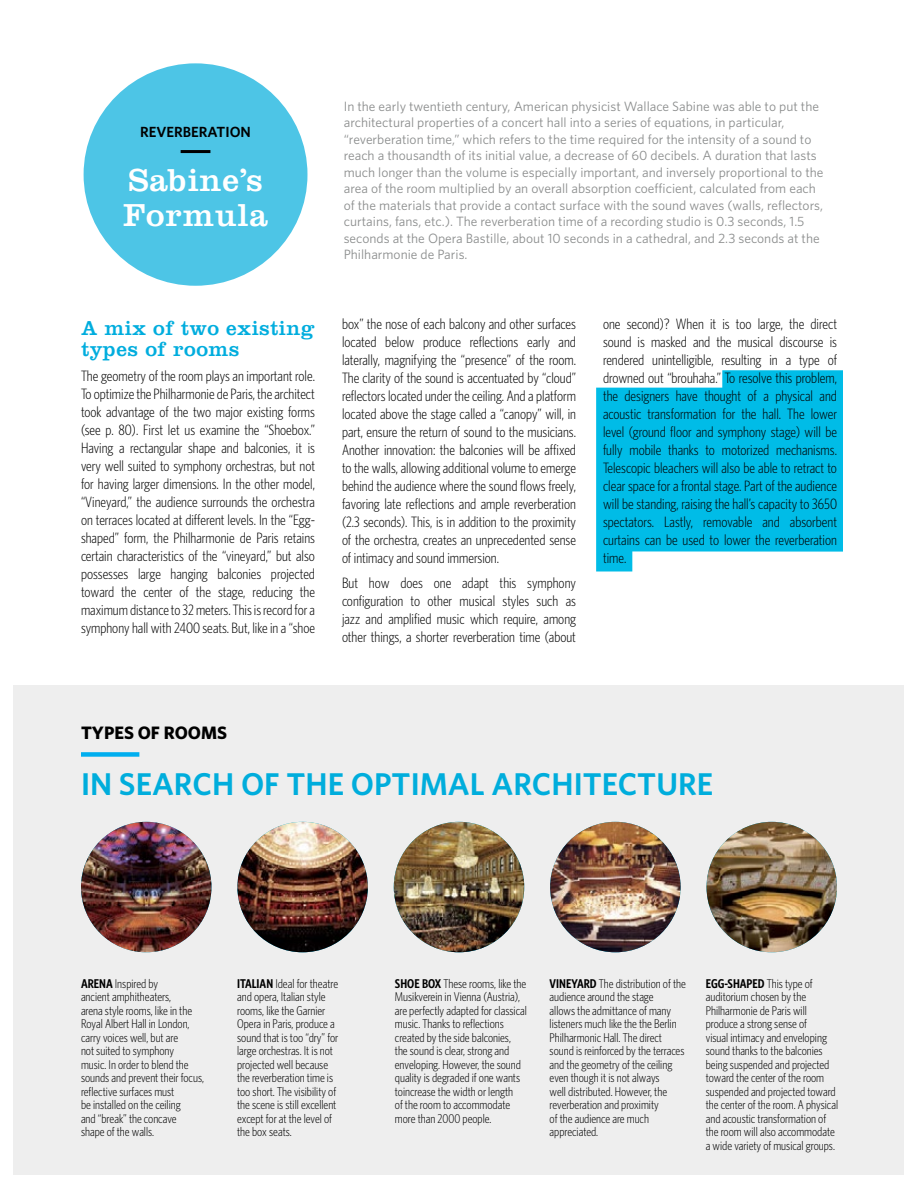
<style>
.page{position:relative;width:918px;height:1188px;background:#fff}
.page>*{position:absolute;margin:0;border:0;box-sizing:border-box;transform-origin:0 0}
.t1{font:33px/34.5px "Clarendon";letter-spacing:.025em;color:#fff}
.t2{font:600 31.5px "Whitney";color:#00addc}
.t3{font:21px/21px "Clarendon";letter-spacing:.025em;color:#00adde}
.t4{font:700 18px "Whitney";color:#000}
.t5{font:300 15px/18px "Whitney Condensed";color:#000;text-align:justify}
.t6{font:600 14.7px "Whitney";color:#000}
.t7{font:13.5px/16.5px "Whitney";color:#8b8d8d}
.t8{font:300 12.75px/13.5px "Whitney Condensed";color:#000}
.s1{font-weight:600}
</style>
<div class="page">
<div style="left:14px;top:685px;width:890px;height:489px;background:#eee"></div>
<img style="left:81px;top:822px;width:130px;height:130px;border-radius:65px">
<img style="left:237px;top:822px;width:131px;height:130px;border-radius:65px">
<img style="left:394px;top:822px;width:130px;height:130px;border-radius:65px">
<img style="left:550px;top:822px;width:131px;height:130px;border-radius:65px">
<img style="left:707px;top:822px;width:130px;height:130px;border-radius:65px">
<div style="left:81px;top:752px;width:58px;height:5px;background:#00aeef"></div>
<div style="left:84px;top:63px;width:223px;height:223px;background:#4dc5e6;border-radius:50%"></div>
<hr style="left:181px;top:150px;width:29px;height:3px;background:#000">
<svg style="left:596px;top:370px;width:247px;height:202px;background:#21c4ea"></svg>
<p class="t6" style="left:140px;top:123px;width:112px">REVERBERATION</p>
<h1 class="t1" style="left:123px;top:162px;width:146px">Sabine’s<br>Formula</h1>
<h3 class="t3" style="left:81px;top:317px;width:236px">A mix of two existing types of rooms</h3>
<p class="t5" style="left:81px;top:367px;width:236px">The geometry of the room plays an important role.<br>To optimize the Philharmonie de Paris, the architect took advantage of the two major existing forms (see p. 80). First let us examine the “Shoebox.” Having a rectangular shape and balconies, it is very well suited to symphony orchestras, but not for having larger dimensions. In the other model, “Vineyard,” the audience surrounds the orchestra on terraces located at different levels. In the “Egg&shy;shaped” form, the Philharmonie de Paris retains certain characteristics of the “vineyard,” but also possesses large hanging balconies projected toward the center of the stage, reducing the maximum distance to 32 meters. This is record for a symphony hall with 2400 seats. But, like in a “shoe</p>
<p class="t7" style="left:344px;top:97px;width:481px">In the early twentieth century, American physicist Wallace Sabine was able to put the architectural properties of a concert hall into a series of equations, in particular, “reverberation time,” which refers to the time required for the intensity of a sound to reach a thousandth of its initial value, a decrease of 60 decibels. A duration that lasts much longer than the volume is especially important, and inversely proportional to the area of the room multiplied by an overall absorption coefficient, calculated from each of the materials that provide a contact surface with the sound waves (walls, reflectors, curtains, fans, etc.). The reverberation time of a recording studio is 0.3 seconds, 1.5 seconds at the Opera Bastille, about 10 seconds in a cathedral, and 2.3 seconds at the Philharmonie de Paris.</p>
<p class="t5" style="left:342px;top:315px;width:236px">box” the nose of each balcony and other surfaces located below produce reflections early and laterally, magnifying the “presence” of the room.<br>The clarity of the sound is accentuated by “cloud” reflectors located under the ceiling. And a platform located above the stage called a “canopy” will, in part, ensure the return of sound to the musicians.<br>Another innovation: the balconies will be affixed to the walls, allowing additional volume to emerge behind the audience where the sound flows freely, favoring late reflections and ample reverberation (2.3 seconds). This, is in addition to the proximity of the orchestra, creates an unprecedented sense of intimacy and sound immersion.</p>
<p class="t5" style="left:342px;top:574px;width:236px">But how does one adapt this symphony configuration to other musical styles such as jazz and amplified music which require, among other things, a shorter reverberation time (about</p>
<p class="t5" style="left:603px;top:315px;width:236px">one second)? When it is too large, the direct sound is masked and the musical discourse is rendered unintelligible, resulting in a type of drowned out “brouhaha.” To resolve this problem, the designers have thought of a physical and acoustic transformation for the hall. The lower level (ground floor and symphony stage) will be fully mobile thanks to motorized mechanisms.<br>Telescopic bleachers will also be able to retract to clear space for a frontal stage. Part of the audience will be standing, raising the hall’s capacity to 3650 spectators. Lastly, removable and absorbent curtains can be used to lower the reverberation time.</p>
<p class="t4" style="left:81px;top:722px;width:97px">TYPES OF ROOMS</p>
<h2 class="t2" style="left:81px;top:765px;width:634px">IN SEARCH OF THE OPTI MAL ARCHITECTURE</h2>
<p class="t8" style="left:81px;top:976px;width:125px"><span class="s1">ARENA</span> Inspired by<br>ancient amphitheaters,<br>arena style rooms, like in the<br>Royal Albert Hall in London, carry voices well, but are<br>not suited to symphony<br>music. In order to blend the sounds and prevent their focus, reflective surfaces must<br>be installed on the ceiling<br>and “break” the concave<br>shape of the walls.</p>
<p class="t8" style="left:237px;top:976px;width:103px"><span class="s1">ITALIAN</span> Ideal for theatre and opera, Italian style rooms, like the Garnier<br>Opera in Paris, produce a sound that is too “dry” for large orchestras. It is not projected well because the reverberation time is too short. The visibility of the scene is still excellent except for at the level of the box seats.</p>
<p class="t8" style="left:395px;top:976px;width:133px"><span class="s1">SHOE BOX</span> These rooms, like the<br>Musikverein in Vienna (Austria), are perfectly adapted for classical music. Thanks to reflections created by the side balconies, the sound is clear, strong and enveloping. However, the sound quality is degraded if one wants toincrease the width or length<br>of the room to accommodate more than 2000 people.</p>
<p class="t8" style="left:550px;top:976px;width:138px"><span class="s1">VINEYARD</span> The distribution of the audience around the stage<br>allows the admittance of many listeners much like the the Berlin<br>Philharmonic Hall. The direct sound is reinforced by the terraces and the geometry of the ceiling even though it is not always<br>well distributed. However, the reverberation and proximity<br>of the audience are much appreciated.</p>
<p class="t8" style="left:706px;top:977px;width:134px"><span class="s1">EGG-SHAPED</span> This type of auditorium chosen by the<br>Philharmonie de Paris will produce a strong sense of<br>visual intimacy and enveloping sound thanks to the balconies being suspended and projected toward the center of the room suspended and projected toward the center of the room. A physical and acoustic transformation of the room will also accommodate a wide variety of musical groups.</p>
</div>
